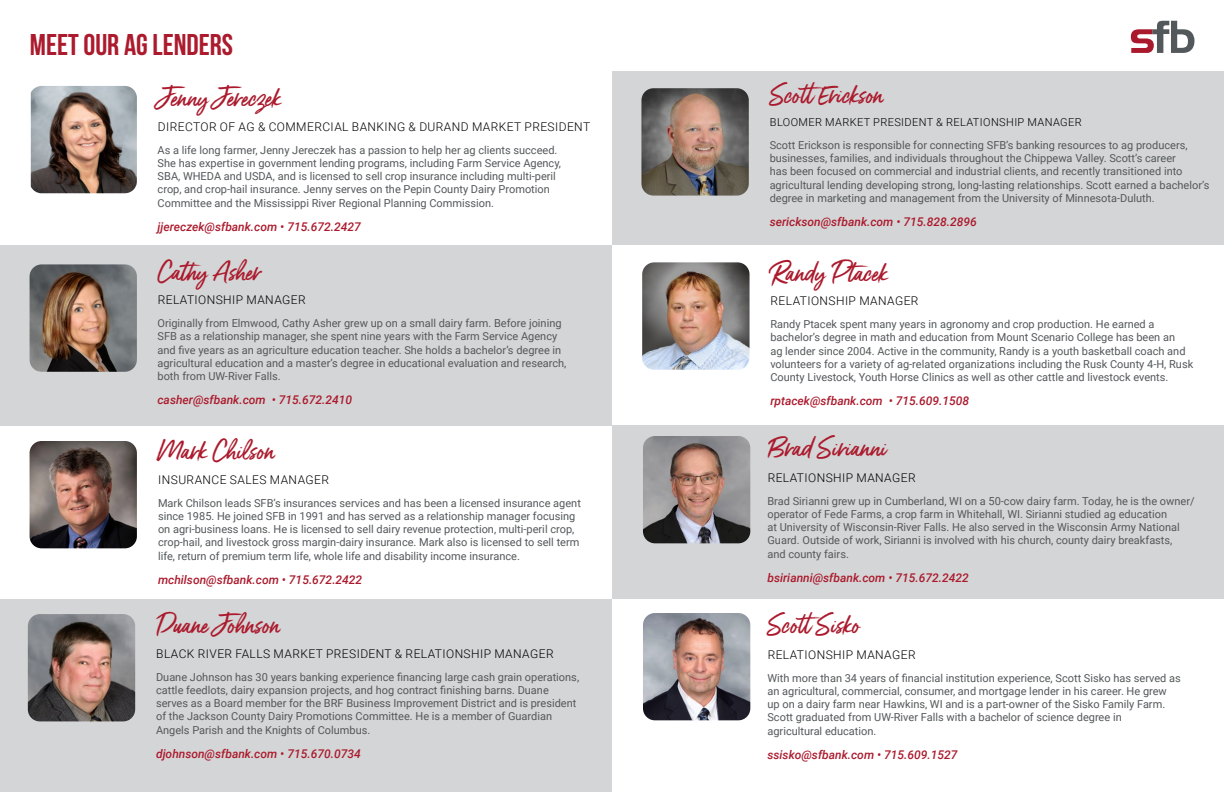
<style>
.page{position:relative;width:1224px;height:792px;background:#fff}
.page>*{position:absolute;margin:0;border:0;box-sizing:border-box;transform-origin:0 0}
.t1{font:700 30px "Bebas Neue";color:#ab1a2d}
.t2{font:26px "Gotcha";color:#ab1a2d}
.t3{font:italic 500 12px "Roboto";color:#ab1a2d}
.t4{font:300 12px "Roboto";letter-spacing:.035em;color:#000}
.t5{font:11px/13.2px "Roboto";color:#53585a}
.t6{font:300 11px "Roboto";letter-spacing:.035em;color:#000}
</style>
<div class="page">
<div style="left:0;top:599px;width:612px;height:193px;background:#d4d5d6"></div>
<div style="left:0;top:245px;width:612px;height:180px;background:#d4d5d6"></div>
<div style="left:612px;top:425px;width:612px;height:174px;background:#d4d5d6"></div>
<div style="left:612px;top:71px;width:612px;height:174px;background:#d4d5d6"></div>
<img style="left:642px;top:262px;width:108px;height:108px">
<img style="left:31px;top:86px;width:106px;height:107px">
<img style="left:30px;top:264px;width:107px;height:108px">
<img style="left:30px;top:441px;width:107px;height:107px">
<img style="left:641px;top:88px;width:108px;height:108px">
<img style="left:643px;top:436px;width:107px;height:107px">
<svg style="left:1131px;top:21px;width:63px;height:32px"></svg>
<img style="left:28px;top:614px;width:107px;height:107px">
<img style="left:643px;top:613px;width:107px;height:107px">
<h1 class="t1" style="left:30px;top:28px;width:205px">MEET OUR AG LENDERS</h1>
<h2 class="t2" style="left:158px;top:80px;width:125px">Jenny Jereczek</h2>
<p class="t4" style="left:158px;top:118px;width:434px">DIRECTOR OF AG &amp; COMMERCIAL BANKING &amp; DURAND MARKET PRESIDENT</p>
<p class="t5" style="left:158px;top:143px;width:405px">As a life long farmer, Jenny Jereczek has a passion to help her ag clients succeed.<br>She has expertise in government lending programs, including Farm Service Agency, SBA, WHEDA and USDA, and is licensed to sell crop insurance including multi-peril crop, and crop-hail insurance. Jenny serves on the Pepin County Dairy Promotion Committee and the Mississippi River Regional Planning Commission.</p>
<p class="t3" style="left:158px;top:218px;width:205px">jjereczek@sfbank.com • 715.672.2427</p>
<h2 class="t2" style="left:158px;top:254px;width:104px">Cathy Asher</h2>
<p class="t4" style="left:158px;top:291px;width:149px">RELATIONSHIP MANAGER</p>
<p class="t5" style="left:158px;top:316px;width:410px">Originally from Elmwood, Cathy Asher grew up on a small dairy farm. Before joining SFB as a relationship manager, she spent nine years with the Farm Service Agency and five years as an agriculture education teacher. She holds a bachelor’s degree in agricultural education and a master’s degree in educational evaluation and research, both from UW-River Falls.</p>
<p class="t3" style="left:158px;top:392px;width:196px">casher@sfbank.com • 715.672.2410</p>
<h2 class="t2" style="left:158px;top:433px;width:117px">Mark Chilson</h2>
<p class="t4" style="left:158px;top:471px;width:172px">INSURANCE SALES MANAGER</p>
<p class="t5" style="left:158px;top:496px;width:424px">Mark Chilson leads SFB’s insurances services and has been a licensed insurance agent since 1985. He joined SFB in 1991 and has served as a relationship manager focusing on agri-business loans. He is licensed to sell dairy revenue protection, multi-peril crop, crop-hail, and livestock gross margin-dairy insurance. Mark also is licensed to sell term life, return of premium term life, whole life and disability income insurance.</p>
<p class="t3" style="left:158px;top:571px;width:206px">mchilson@sfbank.com • 715.672.2422</p>
<h2 class="t2" style="left:156px;top:607px;width:125px">Duane Johnson</h2>
<p class="t4" style="left:156px;top:645px;width:399px">BLACK RIVER FALLS MARKET PRESIDENT &amp; RELATIONSHIP MANAGER</p>
<p class="t5" style="left:156px;top:670px;width:425px">Duane Johnson has 30 years banking experience financing large cash grain operations, cattle feedlots, dairy expansion projects, and hog contract finishing barns. Duane serves as a Board member for the BRF Business Improvement District and is president of the Jackson County Dairy Promotions Committee. He is a member of Guardian Angels Parish and the Knights of Columbus.</p>
<p class="t3" style="left:156px;top:745px;width:206px">djohnson@sfbank.com • 715.670.0734</p>
<h2 class="t2" style="left:770px;top:77px;width:115px">ScottErickson</h2>
<p class="t6" style="left:770px;top:114px;width:313px">BLOOMER MARKET PRESIDENT &amp; RELATIONSHIP MANAGER</p>
<p class="t5" style="left:770px;top:138px;width:441px">Scott Erickson is responsible for connecting SFB’s banking resources to ag producers, businesses, families, and individuals throughout the Chippewa Valley. Scott’s career<br>has been focused on commercial and industrial clients, and recently transitioned into agricultural lending developing strong, long-lasting relationships. Scott earned a bachelor’s degree in marketing and management from the University of Minnesota-Duluth.</p>
<p class="t3" style="left:770px;top:214px;width:209px">serickson@sfbank.com • 715.828.2896</p>
<h2 class="t2" style="left:770px;top:255px;width:118px">Randy Ptacek</h2>
<p class="t4" style="left:771px;top:292px;width:149px">RELATIONSHIP MANAGER</p>
<p class="t5" style="left:770px;top:317px;width:424px">Randy Ptacek spent many years in agronomy and crop production. He earned a bachelor’s degree in math and education from Mount Scenario College has been an<br>ag lender since 2004. Active in the community, Randy is a youth basketball coach and volunteers for a variety of ag-related organizations including the Rusk County 4-H, Rusk County Livestock, Youth Horse Clinics as well as other cattle and livestock events.</p>
<p class="t3" style="left:770px;top:393px;width:200px">rptacek@sfbank.com • 715.609.1508</p>
<h2 class="t2" style="left:767px;top:430px;width:120px">Brad Sirianni</h2>
<p class="t4" style="left:768px;top:469px;width:149px">RELATIONSHIP MANAGER</p>
<p class="t5" style="left:767px;top:494px;width:429px">Brad Sirianni grew up in Cumberland, WI on a 50-cow dairy farm. Today, he is the owner/ operator of Fede Farms, a crop farm in Whitehall, WI. Sirianni studied ag education<br>at University of Wisconsin-River Falls. He also served in the Wisconsin Army National Guard. Outside of work, Sirianni is involved with his church, county dairy breakfasts,<br>and county fairs.</p>
<p class="t3" style="left:767px;top:569px;width:203px">bsirianni@sfbank.com • 715.672.2422</p>
<h2 class="t2" style="left:767px;top:607px;width:94px">ScottSisko</h2>
<p class="t4" style="left:768px;top:646px;width:149px">RELATIONSHIP MANAGER</p>
<p class="t5" style="left:767px;top:671px;width:415px">With more than 34 years of financial institution experience, Scott Sisko has served as an agricultural, commercial, consumer, and mortgage lender in his career. He grew up on a dairy farm near Hawkins, WI and is a part-owner of the Sisko Family Farm.<br>Scott graduated from UW-River Falls with a bachelor of science degree in<br>agricultural education.</p>
<p class="t3" style="left:767px;top:746px;width:192px">ssisko@sfbank.com • 715.609.1527</p>
</div>
